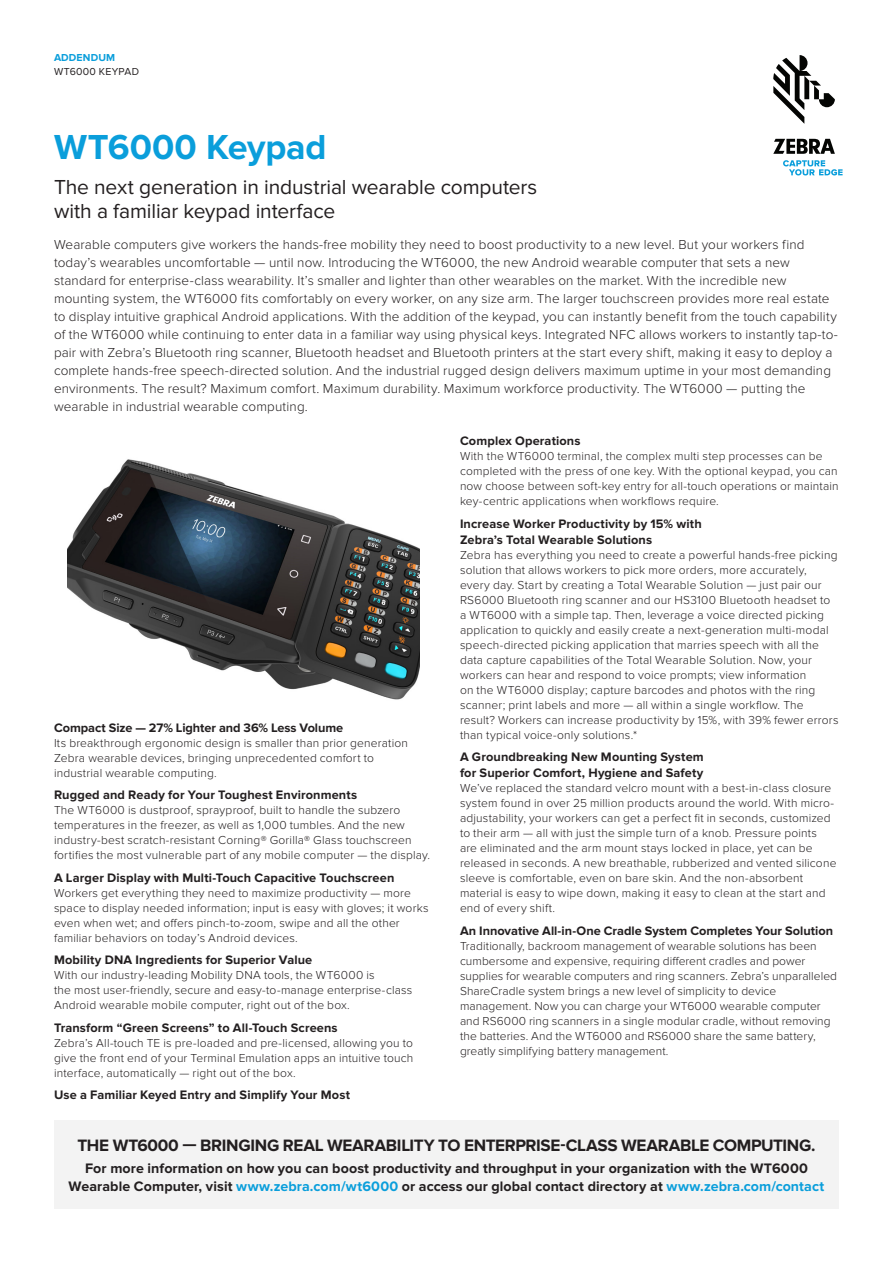
<style>
.page{position:relative;width:893px;height:1263px;background:#fff}
.page>*{position:absolute;margin:0;border:0;box-sizing:border-box;transform-origin:0 0}
.t1{font:700 36px "Proxima Nova";letter-spacing:-.005em;color:#0a9edb}
.t2{font:21px/24px "Proxima Nova";letter-spacing:-.005em;color:#231f20}
.t3{font:700 17.1px "Proxima Nova";letter-spacing:-.02em;color:#231f20}
.t4{font:700 14.25px/17.2px "Proxima Nova";letter-spacing:.005em;color:#231f20;text-align:center}
.t5{font:300 13.5px/18px "Proxima Nova";letter-spacing:.01em;color:#231f20}
.t6{font:700 12.75px/15.8px "Proxima Nova";letter-spacing:.01em;color:#231f20}
.t7{font:300 12px/15px "Proxima Nova";letter-spacing:.015em;color:#231f20}
.t8{font:10.5px "Proxima Nova";letter-spacing:.03em;color:#231f20}
.t9{font:700 10.5px "Proxima Nova";letter-spacing:.01em;color:#0a9edb}
.s1{color:#0a9edb}
</style>
<div class="page">
<img style="left:67px;top:459px;width:353px;height:241px">
<div style="left:54px;top:1120px;width:785px;height:89px;background:#f3f3f3"></div>
<svg style="left:773px;top:55px;width:62px;height:69px"></svg>
<svg style="left:773px;top:139px;width:62px;height:15px"></svg>
<svg style="left:783px;top:160px;width:60px;height:15px"></svg>
<p class="t9" style="left:54px;top:51px;width:63px">ADDENDUM</p>
<p class="t8" style="left:54px;top:66px;width:87px">WT6000 KEYPAD</p>
<h1 class="t1" style="left:54px;top:126px;width:274px">WT6000 Keypad</h1>
<h2 class="t2" style="left:54px;top:175px;width:485px">The next generation in industrial wearable computers with a familiar keypad interface</h2>
<p class="t5" style="left:54px;top:236px;width:785px">Wearable computers give workers the hands-free mobility they need to boost productivity to a new level. But your workers find today’s wearables uncomfortable — until now. Introducing the WT6000, the new Android wearable computer that sets a new standard for enterprise-class wearability. It’s smaller and lighter than other wearables on the market. With the incredible new mounting system, the WT6000 fits comfortably on every worker, on any size arm. The larger touchscreen provides more real estate to display intuitive graphical Android applications. With the addition of the keypad, you can instantly benefit from the touch capability of the WT6000 while continuing to enter data in a familiar way using physical keys. Integrated NFC allows workers to instantly tap-to&shy;pair with Zebra’s Bluetooth ring scanner, Bluetooth headset and Bluetooth printers at the start every shift, making it easy to deploy a complete hands-free speech-directed solution. And the industrial rugged design delivers maximum uptime in your most demanding environments. The result? Maximum comfort. Maximum durability. Maximum workforce productivity. The WT6000 — putting the wearable in industrial wearable computing.</p>
<p class="t6" style="left:54px;top:720px;width:291px">Compact Size — 27% Lighter and 36% Less Volume</p>
<p class="t7" style="left:54px;top:735px;width:356px">Its breakthrough ergonomic design is smaller than prior generation<br>Zebra wearable devices, bringing unprecedented comfort to industrial wearable computing.</p>
<p class="t6" style="left:54px;top:788px;width:305px">Rugged and Ready for Your Toughest Environments</p>
<p class="t7" style="left:54px;top:803px;width:378px">The WT6000 is dustproof, sprayproof, built to handle the subzero temperatures in the freezer, as well as 1,000 tumbles. And the new industry-best scratch-resistant Corning® Gorilla® Glass touchscreen fortifies the most vulnerable part of any mobile computer — the display.</p>
<p class="t6" style="left:54px;top:870px;width:342px">A Larger Display with Multi-Touch Capacitive Touchscreen</p>
<p class="t7" style="left:54px;top:885px;width:376px">Workers get everything they need to maximize productivity — more space to display needed information; input is easy with gloves; it works even when wet; and offers pinch-to-zoom, swipe and all the other familiar behaviors on today’s Android devices.</p>
<p class="t6" style="left:54px;top:953px;width:260px">Mobility DNA Ingredients for Superior Value</p>
<p class="t7" style="left:54px;top:968px;width:360px">With our industry-leading Mobility DNA tools, the WT6000 is<br>the most user-friendly, secure and easy-to-manage enterprise-class<br>Android wearable mobile computer, right out of the box.</p>
<p class="t6" style="left:54px;top:1020px;width:285px">Transform “Green Screens” to All-Touch Screens</p>
<p class="t7" style="left:54px;top:1035px;width:361px;text-align:justify">Zebra’s All-touch TE is pre-loaded and pre-licensed, allowing you to give the front end of your Terminal Emulation apps an intuitive touch interface, automatically — right out of the box.</p>
<p class="t6" style="left:54px;top:1088px;width:297px">Use a Familiar Keyed Entry and Simplify Your Most</p>
<p class="t6" style="left:460px;top:434px;width:122px">Complex Operations</p>
<p class="t7" style="left:460px;top:449px;width:380px">With the WT6000 terminal, the complex multi step processes can be completed with the press of one key. With the optional keypad, you can now choose between soft-key entry for all-touch operations or maintain key-centric applications when workflows require.</p>
<p class="t6" style="left:460px;top:516px;width:243px">Increase Worker Productivity by 15% with<br>Zebra’s Total Wearable Solutions</p>
<p class="t7" style="left:460px;top:547px;width:380px">Zebra has everything you need to create a powerful hands-free picking solution that allows workers to pick more orders, more accurately, every day. Start by creating a Total Wearable Solution — just pair our RS6000 Bluetooth ring scanner and our HS3100 Bluetooth headset to a WT6000 with a simple tap. Then, leverage a voice directed picking application to quickly and easily create a next-generation multi-modal speech-directed picking application that marries speech with all the data capture capabilities of the Total Wearable Solution. Now, your workers can hear and respond to voice prompts; view information<br>on the WT6000 display; capture barcodes and photos with the ring scanner; print labels and more — all within a single workflow. The result? Workers can increase productivity by 15%, with 39% fewer errors than typical voice-only solutions.*</p>
<p class="t6" style="left:460px;top:749px;width:245px">A Groundbreaking New Mounting System for Superior Comfort, Hygiene and Safety</p>
<p class="t7" style="left:460px;top:781px;width:378px">We’ve replaced the standard velcro mount with a best-in-class closure system found in over 25 million products around the world. With micro&shy;adjustability, your workers can get a perfect fit in seconds, customized to their arm — all with just the simple turn of a knob. Pressure points are eliminated and the arm mount stays locked in place, yet can be released in seconds. A new breathable, rubberized and vented silicone sleeve is comfortable, even on bare skin. And the non-absorbent material is easy to wipe down, making it easy to clean at the start and end of every shift.</p>
<p class="t6" style="left:460px;top:923px;width:375px">An Innovative All-in-One Cradle System Completes Your Solution</p>
<p class="t7" style="left:460px;top:938px;width:379px">Traditionally, backroom management of wearable solutions has been cumbersome and expensive, requiring different cradles and power supplies for wearable computers and ring scanners. Zebra’s unparalleled ShareCradle system brings a new level of simplicity to device management. Now you can charge your WT6000 wearable computer and RS6000 ring scanners in a single modular cradle, without removing the batteries. And the WT6000 and RS6000 share the same battery, greatly simplifying battery management.</p>
<h3 class="t3" style="left:78px;top:1135px;width:739px">THE WT6000 — BRINGING REAL WEARABILITY TO ENTERPRISE-CLASS WEARABLE COMPUTING.</h3>
<p class="t4" style="left:69px;top:1160px;width:757px">For more information on how you can boost productivity and throughput in your organization with the WT6000<br>Wearable Computer, visit <span class="s1">www.zebra.com/wt6000</span> or access our global contact directory at <span class="s1">www.zebra.com/contact</span></p>
</div>
